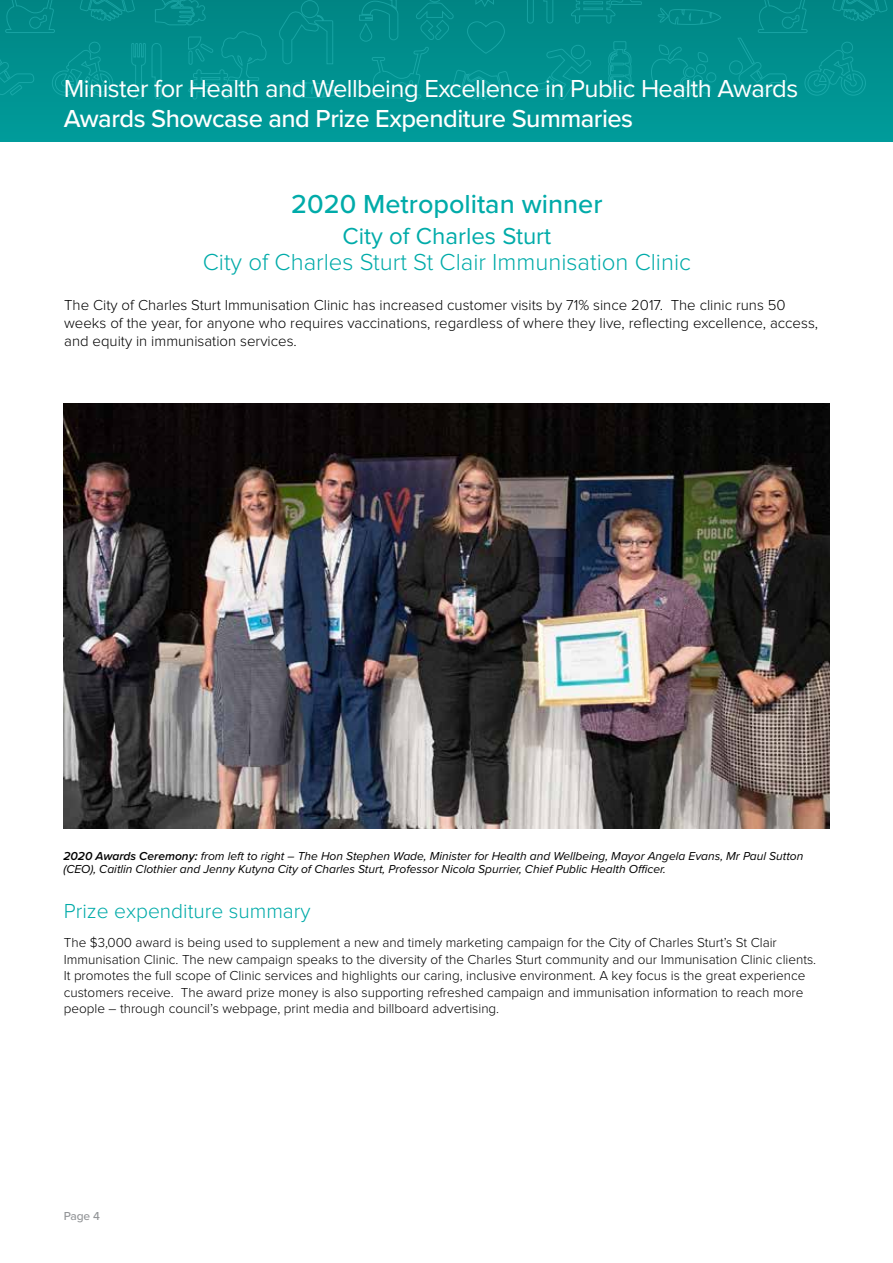
<style>
.page{position:relative;width:893px;height:1263px;background:#fff}
.page>*{position:absolute;margin:0;border:0;box-sizing:border-box;transform-origin:0 0}
.t1{font:500 27px "Proxima Nova";color:#00aba9}
.t2{font:25.5px "Proxima Nova";letter-spacing:-.02em;color:#fff}
.t3{font:500 25.5px "Proxima Nova";letter-spacing:-.02em;color:#fff}
.t4{font:300 24px "Proxima Nova";color:#00aba9}
.t5{font:24px "Proxima Nova";color:#00aba9}
.t6{font:300 21px "Proxima Nova";color:#00aba9}
.t7{font:300 15px/18px "Proxima Nova";color:#000}
.t8{font:300 13.5px/16.5px "Proxima Nova";color:#000}
.t9{font:italic 12px/13.5px "Proxima Nova";color:#000}
.t10{font:500 12px "Proxima Nova";color:#939598}
.s1{font-weight:600}
</style>
<div class="page">
<div style="left:0;top:0;width:893px;height:141px;background:#009897"></div>
<svg style="left:0;top:0;width:131px;height:96px"></svg>
<svg style="left:131px;top:0;width:757px;height:100px"></svg>
<img style="left:64px;top:404px;width:765px;height:425px">
<h2 class="t2" style="left:64px;top:75px;width:736px">Minister for Health and Wellbeing Excellence in Public Health Awards</h2>
<h2 class="t3" style="left:64px;top:99px;width:571px">Awards Showcase and Prize Expenditure Summaries</h2>
<h1 class="t1" style="left:291px;top:184px;width:313px">2020 Metropolitan winner</h1>
<h3 class="t5" style="left:343px;top:222px;width:210px">City of Charles Sturt</h3>
<h3 class="t4" style="left:203px;top:251px;width:490px">City of Charles Sturt St Clair Immunisation Clinic</h3>
<p class="t7" style="left:64px;top:296px;width:755px">The City of Charles Sturt Immunisation Clinic has increased customer visits by 71% since 2017. The clinic runs 50 weeks of the year, for anyone who requires vaccinations, regardless of where they live, reflecting excellence, access, and equity in immunisation services.</p>
<p class="t9" style="left:63px;top:848px;width:741px"><span class="s1">2020 Awards Ceremony:</span> from left to right – The Hon Stephen Wade, Minister for Health and Wellbeing, Mayor Angela Evans, Mr Paul Sutton (CEO), Caitlin Clothier and Jenny Kutyna City of Charles Sturt, Professor Nicola Spurrier, Chief Public Health Officer.</p>
<h3 class="t6" style="left:64px;top:901px;width:248px">Prize expenditure summary</h3>
<p class="t8" style="left:64px;top:935px;width:754px">The $3,000 award is being used to supplement a new and timely marketing campaign for the City of Charles Sturt’s St Clair Immunisation Clinic. The new campaign speaks to the diversity of the Charles Sturt community and our Immunisation Clinic clients.<br>It promotes the full scope of Clinic services and highlights our caring, inclusive environment. A key focus is the great experience customers receive. The award prize money is also supporting refreshed campaign and immunisation information to reach more people – through council’s webpage, print media and billboard advertising.</p>
<p class="t10" style="left:64px;top:1207px;width:38px">Page 4</p>
</div>
